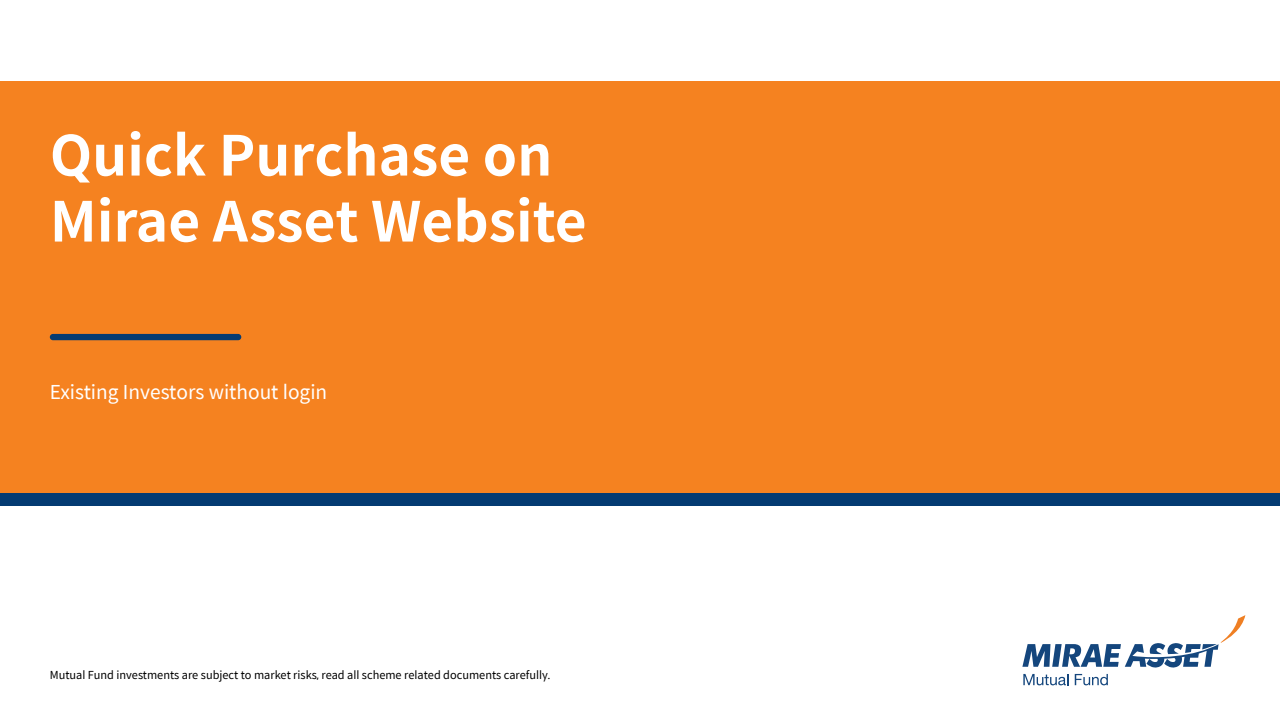
<style>
.page{position:relative;width:1280px;height:720px;background:#fff}
.page>*{position:absolute;margin:0;border:0;box-sizing:border-box;transform-origin:0 0}
.t1{font:700 55px/66px "Spoqa Han Sans";color:#fff}
.t2{font:19.1px "Spoqa Han Sans";color:#fff}
.t3{font:11px "Spoqa Han Sans";color:#000}
</style>
<div class="page">
<svg style="left:1022px;top:615px;width:223px;height:53px"></svg>
<svg style="left:1023px;top:674px;width:45px;height:11px"></svg>
<svg style="left:1075px;top:674px;width:33px;height:11px"></svg>
<div style="left:0;top:81px;width:1280px;height:412px;background:#f58220"></div>
<div style="left:0;top:493px;width:1280px;height:13px;background:#043b72"></div>
<div style="left:50px;top:334px;width:191px;height:6px;background:#043b72;border-radius:3px"></div>
<h1 class="t1" style="left:50px;top:124px;width:538px">Quick Purchase on<br>Mirae Asset Website</h1>
<h2 class="t2" style="left:50px;top:381px;width:279px">Existing Investors without login</h2>
<p class="t3" style="left:50px;top:668px;width:502px">Mutual Fund investments are subject to market risks, read all scheme related documents carefully.</p>
</div>
